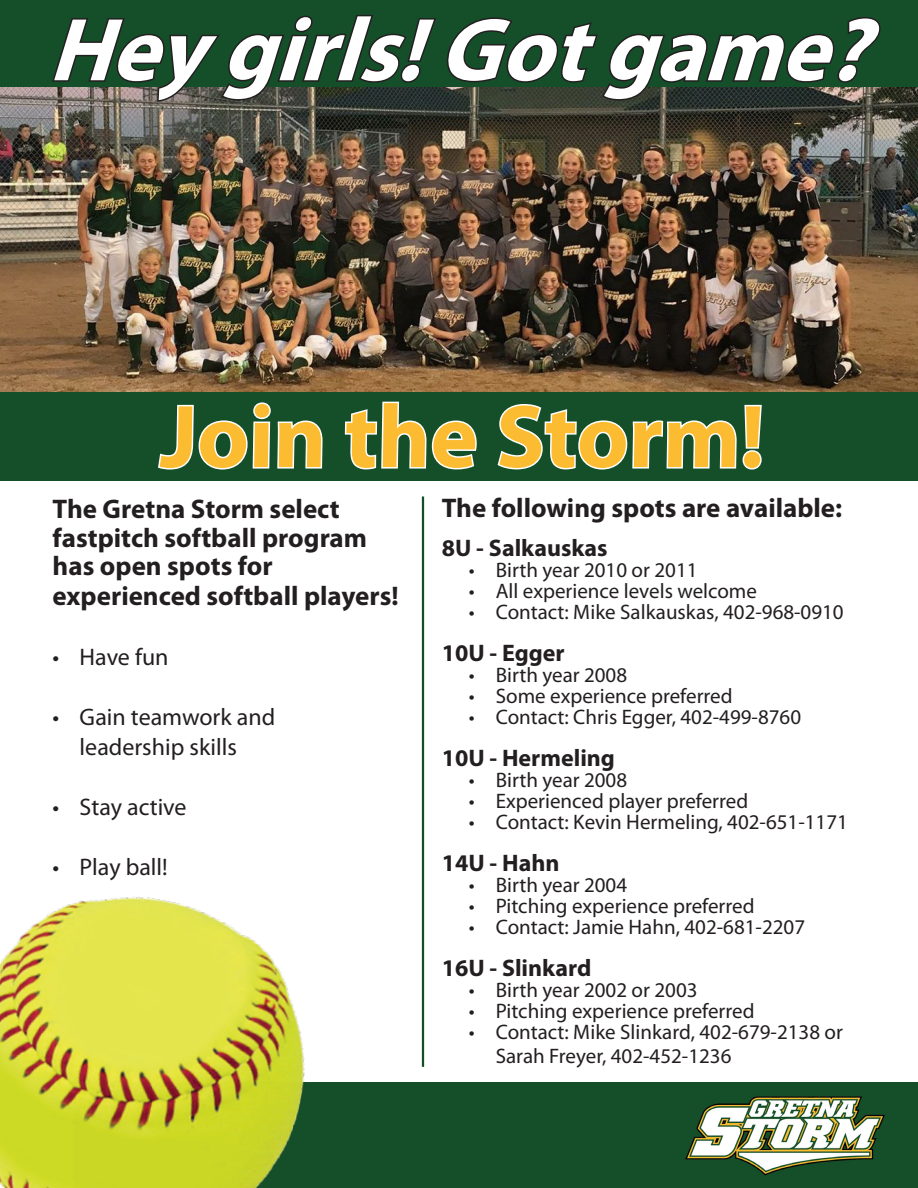
<style>
.page{position:relative;width:918px;height:1188px;background:#fff}
.page>*{position:absolute;margin:0;border:0;box-sizing:border-box;transform-origin:0 0}
.t1{font:italic 700 90px "Myriad Pro";color:#fff}
.t2{font:700 90px "Myriad Pro";color:#fcbc31}
.t3{font:700 27px/29px "Myriad Pro";color:#231f20}
.t4{font:24px/30px "Myriad Pro";color:#231f20;text-align:center}
.t5{font:700 24px "Myriad Pro";color:#231f20}
.t6{font:21px/24px "Myriad Pro";color:#231f20}
</style>
<div class="page">
<div style="left:74px;top:1083px;width:844px;height:105px;background:#144f29"></div>
<img style="left:0;top:86px;width:918px;height:306px">
<div style="left:0;top:0;width:918px;height:86px;background:#144f29"></div>
<div style="left:1px;top:392px;width:917px;height:89px;background:#144f29"></div>
<img style="left:50px;top:15px;width:834px;height:455px">
<hr style="left:422px;top:496px;width:2px;height:571px;background:#144f29">
<img style="left:0;top:896px;width:352px;height:292px">
<img style="left:685px;top:1096px;width:200px;height:80px">
<p class="t1" style="left:48px;top:-9px;width:855px">Heygirls!Gotgame?</p>
<p class="t2" style="left:160px;top:378px;width:608px">Join the Storm!</p>
<p class="t3" style="left:442px;top:492px;width:402px">The following spots are available:</p>
<p class="t5" style="left:442px;top:532px;width:167px">8U - Salkauskas</p>
<p class="t6" style="left:469px;top:557px;width:230px">• Birth year 2010 or 2011</p>
<p class="t6" style="left:469px;top:578px;width:290px">• All experience levels welcome</p>
<p class="t6" style="left:469px;top:599px;width:377px">• Contact: Mike Salkauskas, 402-968-0910</p>
<p class="t5" style="left:442px;top:637px;width:124px">10U - Egger</p>
<p class="t6" style="left:469px;top:662px;width:160px">• Birth year 2008</p>
<p class="t6" style="left:469px;top:683px;width:265px">• Some experience preferred</p>
<p class="t6" style="left:469px;top:704px;width:334px">• Contact: Chris Egger, 402-499-8760</p>
<p class="t5" style="left:442px;top:742px;width:175px">10U - Hermeling</p>
<p class="t6" style="left:469px;top:767px;width:160px">• Birth year 2008</p>
<p class="t6" style="left:469px;top:788px;width:281px">• Experienced player preferred</p>
<p class="t6" style="left:469px;top:809px;width:381px">• Contact: Kevin Hermeling, 402-651-1171</p>
<p class="t5" style="left:442px;top:847px;width:119px">14U - Hahn</p>
<p class="t6" style="left:469px;top:872px;width:160px">• Birth year 2004</p>
<p class="t6" style="left:469px;top:893px;width:287px">• Pitching experience preferred</p>
<p class="t6" style="left:469px;top:914px;width:338px">• Contact: Jamie Hahn, 402-681-2207</p>
<p class="t5" style="left:442px;top:952px;width:151px">16U - Slinkard</p>
<p class="t6" style="left:469px;top:977px;width:230px">• Birth year 2002 or 2003</p>
<p class="t6" style="left:469px;top:998px;width:287px">• Pitching experience preferred</p>
<p class="t6" style="left:496px;top:1019px;width:349px;text-indent:-27px">• Contact: Mike Slinkard, 402-679-2138 or<br>Sarah Freyer, 402-452-1236</p>
<p class="t3" style="left:53px;top:494px;width:348px">The Gretna Storm select fastpitch softball program has open spots for experienced softball players!</p>
<p class="t4" style="left:53px;top:642px;width:117px">• Have fun</p>
<p class="t4" style="left:53px;top:702px;width:224px">• Gain teamwork and leadership skills</p>
<p class="t4" style="left:53px;top:792px;width:135px">• Stay active</p>
<p class="t4" style="left:53px;top:852px;width:117px">• Play ball!</p>
</div>
